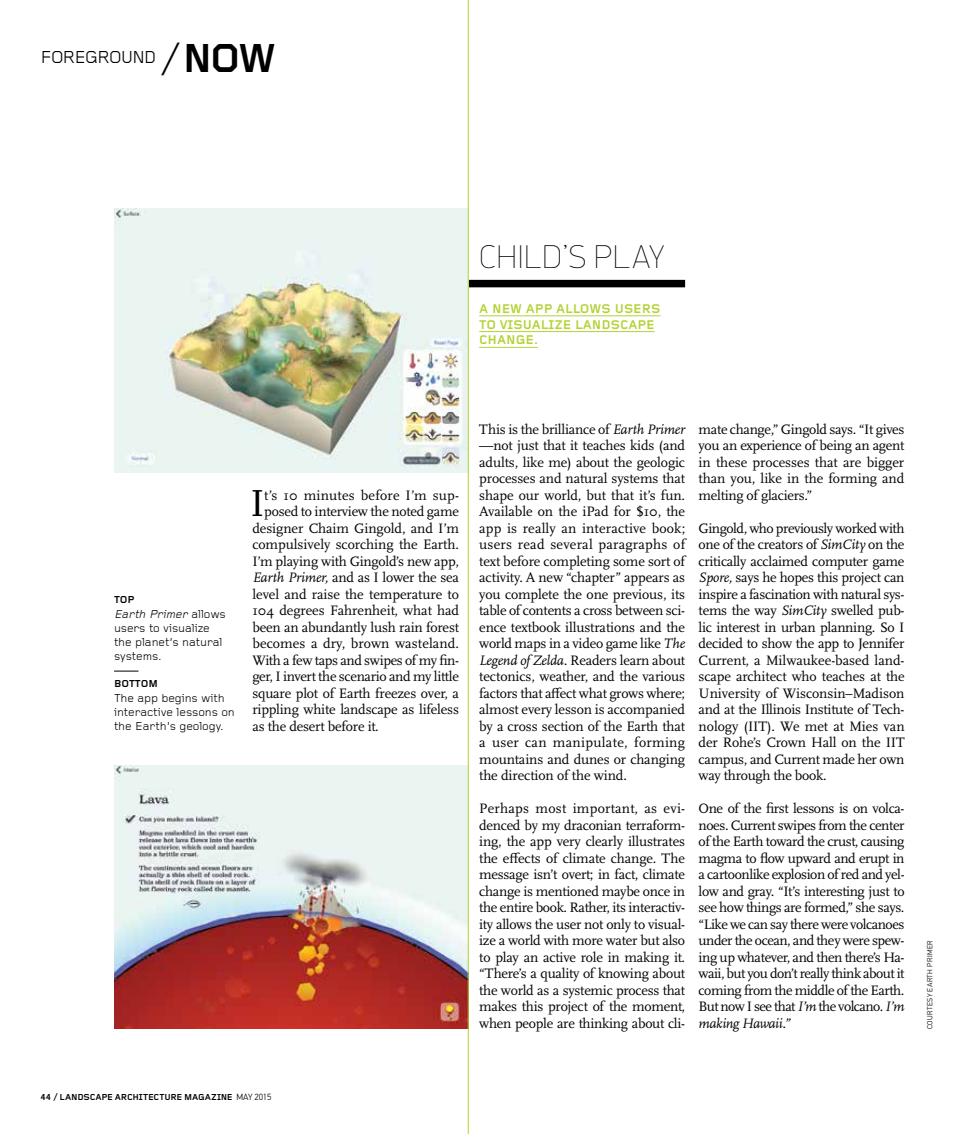
<style>
.page{position:relative;width:972px;height:1134px;background:#fff}
.page>*{position:absolute;margin:0;border:0;box-sizing:border-box;transform-origin:0 0}
.t1{font:39.3px "Scala OT";color:#000}
.t2{font:100 33px "PF Din Display Pro";letter-spacing:.045em;color:#000}
.t3{font:18px "Foundry Gridnik";letter-spacing:-.065em;color:#000}
.t4{font:14.25px/16.5px "Scala OT";letter-spacing:-.015em;color:#000;text-align:justify}
.t5{font:14.25px "Scala OT";letter-spacing:.005em;color:#000}
.t6{font:14.25px "Scala OT";letter-spacing:.015em;color:#000}
.t7{font:700 13.2px/15.8px "Foundry Gridnik";color:#b3d235}
.t8{font:12px/14.2px "Foundry Gridnik";letter-spacing:-.01em;color:#000}
.t9{font:700 10.5px "Foundry Gridnik";color:#000}
.t10{font:700 9px "Foundry Gridnik";letter-spacing:-.015em;color:#000}
.t11{font:300 7.5px "PF Din Text Pro";letter-spacing:.045em;color:#000}
.s1{font-size:39px}
.s2{font-weight:700;font-size:42px}
.s3{font-style:italic}
.s4{font-family:"PF Din Text Pro";font-weight:300}
</style>
<div class="page">
<img style="left:114px;top:765px;width:354px;height:264px">
<hr style="left:479px;top:316px;width:182px;height:1px;background:#b3d235">
<hr style="left:479px;top:331px;width:176px;height:1px;background:#b3d235">
<hr style="left:479px;top:347px;width:59px;height:1px;background:#b3d235">
<div style="left:466px;top:280px;width:219px;height:7px;background:#000"></div>
<img style="left:115px;top:209px;width:353px;height:263px">
<svg style="left:114px;top:671px;width:25px;height:1px"></svg>
<hr style="left:468px;top:0;width:1px;height:1134px;background:#b3d235">
<p class="t3" style="left:40px;top:47px;width:237px">FOREGROUND <span class="s1">/</span><span class="s2">NOW</span></p>
<h2 class="t2" style="left:480px;top:238px;width:187px">CHILD’S PLAY</h2>
<p class="t7" style="left:479px;top:301px;width:183px">A NEW APP ALLOWS USERS<br>TO VISUALIZE LANDSCAPE<br>CHANGE.</p>
<p class="t9" style="left:114px;top:594px;width:22px">TOP</p>
<p class="t8" style="left:114px;top:607px;width:113px"><span class="s3">Earth Primer</span> al l o w s users to visualize the planet’s natural systems.</p>
<p class="t9" style="left:114px;top:678px;width:45px">BOTTOM</p>
<p class="t8" style="left:114px;top:691px;width:122px">The app begins with interactive lessons on the Earth’s geology.</p>
<h1 class="t1" style="left:250px;top:482px;width:16px">I</h1>
<p class="t6" style="left:264px;top:487px;width:196px">t’s 10 minutes before I’m sup-</p>
<p class="t4" style="left:264px;top:503px;width:196px">posed to interview the noted game</p>
<p class="t4" style="left:252px;top:520px;width:208px">designer Chaim Gingold, and I’m</p>
<p class="t4" style="left:252px;top:536px;width:208px">compulsively scorching the Earth.</p>
<p class="t4" style="left:252px;top:553px;width:208px">I’m playing with Gingold’s new app,</p>
<p class="t4" style="left:252px;top:569px;width:208px"><span class="s3">Earth Primer,</span> and as I lower the sea</p>
<p class="t4" style="left:252px;top:586px;width:208px">level and raise the temperature to</p>
<p class="t4" style="left:252px;top:602px;width:208px">104 degrees Fahrenheit, what had</p>
<p class="t4" style="left:252px;top:619px;width:208px">been an abundantly lush rain forest</p>
<p class="t5" style="left:252px;top:636px;width:208px">becomes a dry, brown wasteland.</p>
<p class="t4" style="left:252px;top:652px;width:208px">With a few taps and swipes of my fin-</p>
<p class="t4" style="left:252px;top:668px;width:208px">ger, I invert the scenario and my little</p>
<p class="t4" style="left:252px;top:685px;width:208px">square plot of Earth freezes over, a</p>
<p class="t4" style="left:252px;top:701px;width:208px">rippling white landscape as lifeless</p>
<p class="t4" style="left:252px;top:718px;width:128px">as the desert before it.</p>
<p class="t4" style="left:479px;top:421px;width:208px">This is the brilliance of <span class="s3">Earth Primer </span>—not just that it teaches kids (and adults, like me) about the geologic processes and natural systems that shape our world, but that it’s fun.<br>Available on the iPad for $10, the app is really an interactive book; users read several paragraphs of text before completing some sort of activity. A new “chapter” appears as you complete the one previous, its table of contents a cross between sci&shy;ence textbook illustrations and the world maps in a video game like <span class="s3">The Legend of Zelda.</span> Readers learn about tectonics, weather, and the various factors that affect what grows where; almost every lesson is accompanied by a cross section of the Earth that a user can manipulate, forming mountains and dunes or changing the direction of the wind.</p>
<p class="t4" style="left:479px;top:801px;width:207px">Perhaps most important, as evi&shy;denced by my draconian terraform&shy;ing, the app very clearly illustrates the effects of climate change. The message isn’t overt; in fact, climate change is mentioned maybe once in the entire book. Rather, its interactiv&shy;ity allows the user not only to visual&shy;ize a world with more water but also to play an active role in making it. “There’s a quality of knowing about the world as a systemic process that makes this project of the moment, when people are thinking about cli-</p>
<p class="t4" style="left:699px;top:421px;width:207px">mate change,” Gingold says. “It gives you an experience of being an agent in these processes that are bigger than you, like in the forming and melting of glaciers.”</p>
<p class="t4" style="left:699px;top:520px;width:208px">Gingold, who previously worked with one of the creators of <span class="s3">SimCity</span> on the critically acclaimed computer game <span class="s3">Spore,</span> says he hopes this project can inspire a fascination with natural sys&shy;tems the way <span class="s3">SimCity</span> swelled pub&shy;lic interest in urban planning. So I decided to show the app to Jennifer Current, a Milwaukee-based land&shy;scape architect who teaches at the University of Wisconsin–Madison and at the Illinois Institute of Tech&shy;nology (IIT). We met at Mies van der Rohe’s Crown Hall on the IIT campus, and Current made her own way through the book.</p>
<p class="t4" style="left:699px;top:801px;width:207px">One of the first lessons is on volca&shy;noes. Current swipes from the center of the Earth toward the crust, causing magma to flow upward and erupt in a cartoonlike explosion of red and yel&shy;low and gray. “It’s interesting just to see how things are formed,” she says. “Like we can say there were volcanoes under the ocean, and they were spew&shy;ing up whatever, and then there’s Ha&shy;waii, but you don’t really think about it coming from the middle of the Earth.<br>But now I see that <span class="s3">I’m</span> the volcano. <span class="s3">I’m making Hawaii.”</span></p>
<p class="t11" style="left:926px;top:1029px;width:90px;rotate:-90deg">COURTESY EARTH PRIMER</p>
<p class="t10" style="left:40px;top:1092px;width:233px">44 / LANDSCAPE ARCHITECTURE MAGAZINE <span class="s4">MAY 2015</span></p>
</div>
